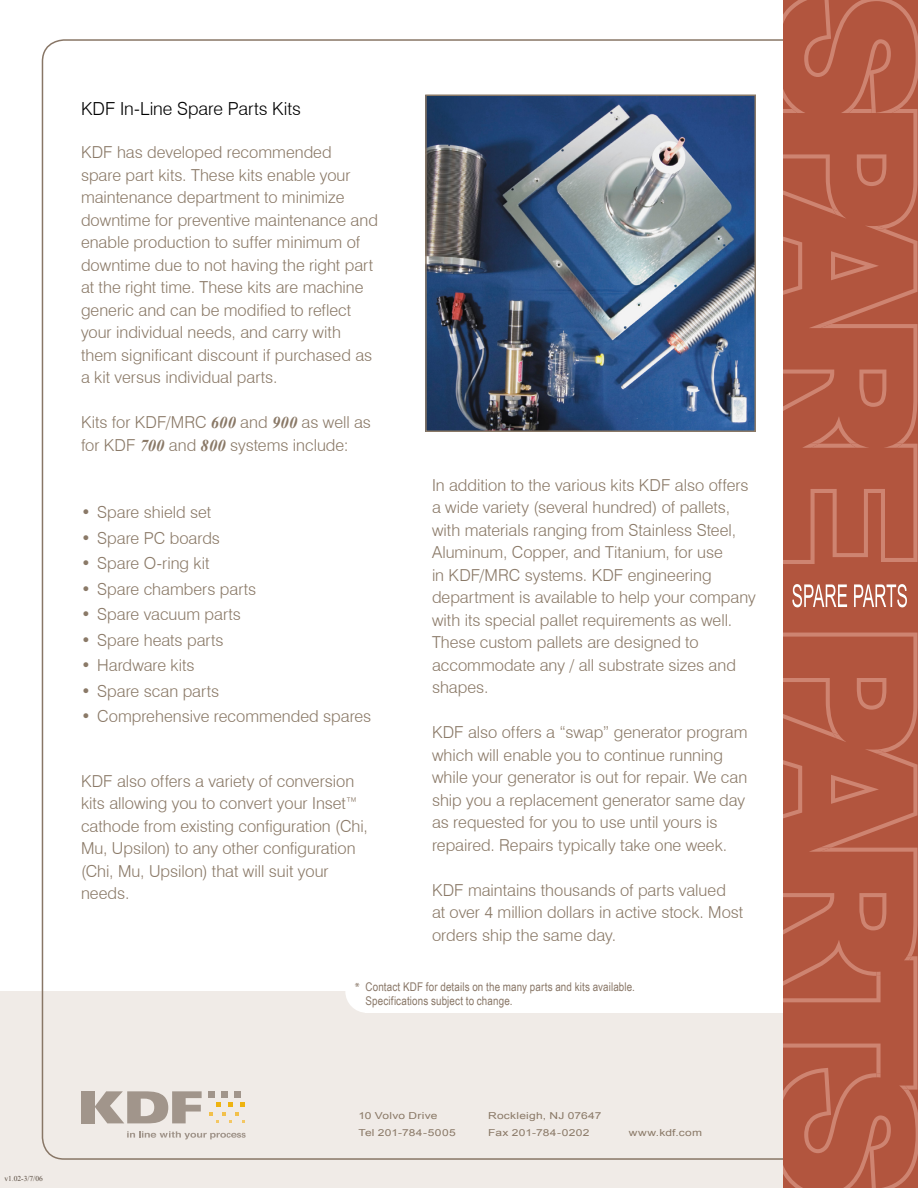
<style>
.page{position:relative;width:918px;height:1188px;background:#fff}
.page>*{position:absolute;margin:0;border:0;box-sizing:border-box;transform-origin:0 0}
.t1{font:300 18px "Swiss 721 BT";color:#000}
.t2{font:300 16.5px/22.5px "Swiss 721 BT";color:#8a7967}
.t3{font:12px "Arial Narrow";letter-spacing:.01em;color:#887666}
.t4{font:12px "Myriad Pro";color:#887666}
.t5{font:9.6px "Arial";letter-spacing:.02em;color:#8a7967;scale:1.25 1}
.t6{font:7.5px "Times New Roman";color:#584b3f}
.s1{font-family:"Times New Roman";font-weight:700;font-style:italic}
</style>
<div class="page">
<div style="left:0;top:991px;width:918px;height:197px;background:#f0ebe7"></div>
<div style="left:366px;top:965px;width:426px;height:48px;background:#fff"></div>
<div style="left:345px;top:970px;width:43px;height:43px;background:#fff;border-radius:50%"></div>
<svg style="left:127px;top:1131px;width:119px;height:8px"></svg>
<div style="left:81px;top:1091px;width:13px;height:32px;background:#a1958b"></div>
<svg style="left:95px;top:1091px;width:107px;height:32px"></svg>
<div style="left:234px;top:1091px;width:7px;height:7px;background:#a1958b"></div>
<div style="left:221px;top:1091px;width:7px;height:7px;background:#a1958b"></div>
<svg style="left:210px;top:1102px;width:35px;height:21px"></svg>
<div style="left:208px;top:1091px;width:7px;height:7px;background:#a1958b"></div>
<img style="left:428px;top:97px;width:325px;height:332px">
<div style="left:425px;top:94px;width:331px;height:338px;border:2px solid #8a7967"></div>
<div style="left:783px;top:0;width:135px;height:1188px;background:#b2553e"></div>
<svg style="left:783px;top:0;width:135px;height:564px"></svg>
<svg style="left:783px;top:633px;width:135px;height:555px"></svg>
<svg style="left:792px;top:584px;width:55px;height:23px"></svg>
<svg style="left:854px;top:584px;width:53px;height:23px"></svg>
<p class="t1" style="left:81px;top:97px;width:222px">KDF In-Line Spare Parts Kits</p>
<p class="t2" style="left:81px;top:141px;width:299px">KDF has developed recommended<br>spare part kits. These kits enable your maintenance department to minimize downtime for preventive maintenance and enable production to suffer minimum of downtime due to not having the right part at the right time. These kits are machine generic and can be modified to reflect your individual needs, and carry with them significant discount if purchased as a kit versus individual parts.</p>
<p class="t2" style="left:81px;top:411px;width:292px">Kits for KDF/MRC <span class="s1">600</span> and <span class="s1">900</span> as well as for KDF <span class="s1">700</span> and <span class="s1">800</span> systems include:</p>
<p class="t2" style="left:81px;top:501px;width:132px">• Spare shield set</p>
<p class="t2" style="left:81px;top:526px;width:140px">• Spare PC boards</p>
<p class="t2" style="left:81px;top:552px;width:130px">• Spare O-ring kit</p>
<p class="t2" style="left:81px;top:577px;width:177px">• Spare chambers parts</p>
<p class="t2" style="left:81px;top:603px;width:162px">• Spare vacuum parts</p>
<p class="t2" style="left:81px;top:628px;width:144px">• Spare heats parts</p>
<p class="t2" style="left:81px;top:654px;width:115px">• Hardware kits</p>
<p class="t2" style="left:81px;top:679px;width:140px">• Spare scan parts</p>
<p class="t2" style="left:81px;top:705px;width:292px">• Comprehensive recommended spares</p>
<p class="t2" style="left:81px;top:769px;width:288px">KDF also offers a variety of conversion kits allowing you to convert your Inset™ cathode from existing configuration (Chi, Mu, Upsilon) to any other configuration (Chi, Mu, Upsilon) that will suit your needs.</p>
<p class="t2" style="left:432px;top:473px;width:325px">In addition to the various kits KDF also offers a wide variety (several hundred) of pallets, with materials ranging from Stainless Steel, Aluminum, Copper, and Titanium, for use<br>in KDF/MRC systems. KDF engineering department is available to help your company with its special pallet requirements as well.<br>These custom pallets are designed to accommodate any / all substrate sizes and shapes.</p>
<p class="t2" style="left:432px;top:721px;width:317px">KDF also offers a “swap” generator program which will enable you to continue running while your generator is out for repair. We can ship you a replacement generator same day as requested for you to use until yours is repaired. Repairs typically take one week.</p>
<p class="t2" style="left:432px;top:878px;width:313px">KDF maintains thousands of parts valued<br>at over 4 million dollars in active stock. Most orders ship the same day.</p>
<p class="t3" style="left:365px;top:980px;width:271px">Contact KDF for details on the many parts and kits available.</p>
<p class="t3" style="left:365px;top:994px;width:149px">Specifications subject to change.</p>
<p class="t4" style="left:355px;top:980px;width:6px">*</p>
<p class="t6" style="left:4px;top:1173px;width:40px">v1.02-3/7/06</p>
<p class="t5" style="left:358px;top:1110px;width:65px">10 Volvo Drive</p>
<p class="t5" style="left:358px;top:1126px;width:79px">Tel 201-784-5005</p>
<p class="t5" style="left:488px;top:1110px;width:92px">Rockleigh, NJ 07647</p>
<p class="t5" style="left:488px;top:1126px;width:82px">Fax 201-784-0202</p>
<p class="t5" style="left:629px;top:1126px;width:60px">www.kdf.com</p>
</div>
